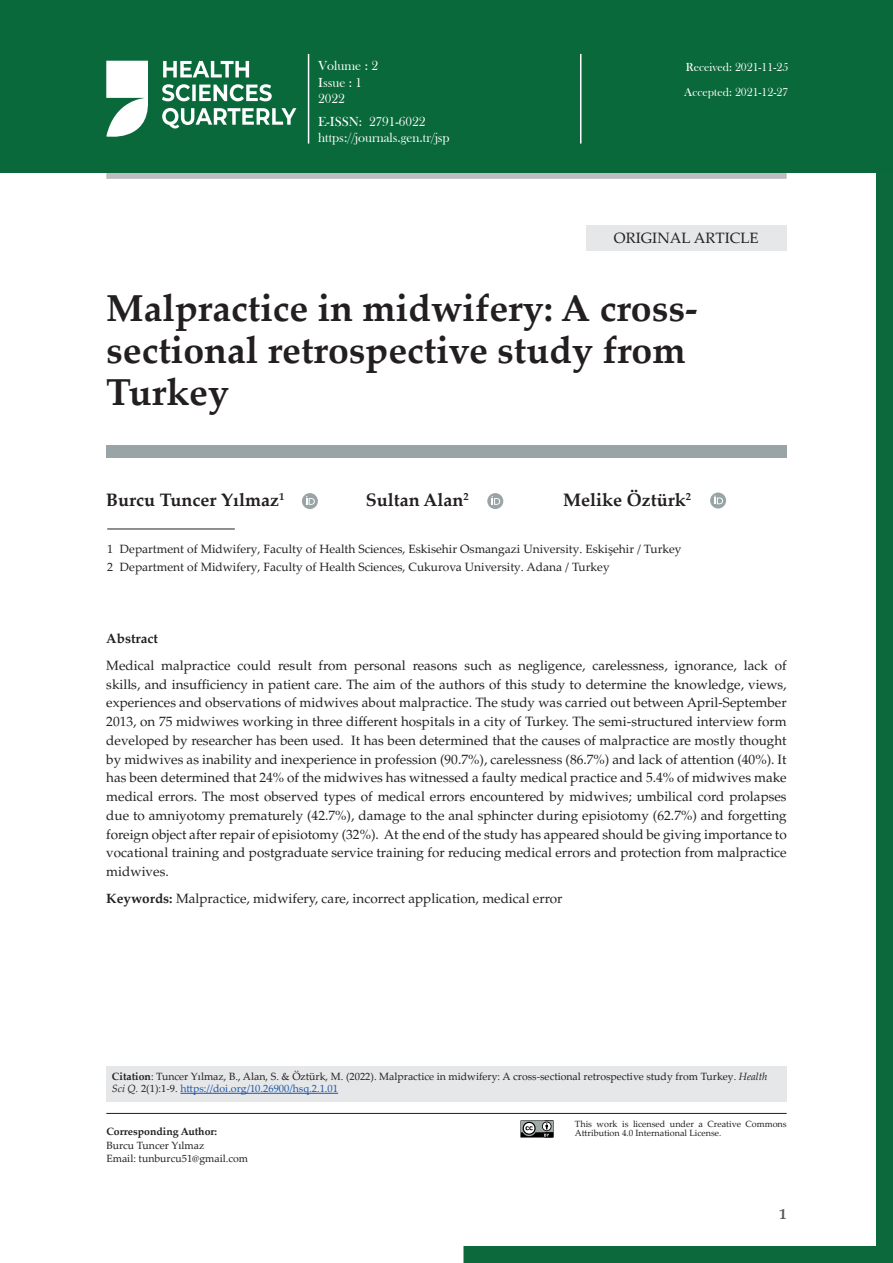
<style>
.page{position:relative;width:893px;height:1263px;background:#fff}
.page>*{position:absolute;margin:0;border:0;box-sizing:border-box;transform-origin:0 0}
.t1{font:700 37.5px/42px "Palatino Linotype";color:#231f20}
.t2{font:700 18px "Palatino Linotype";color:#231f20}
.t3{font:15px "Palatino Linotype";color:#231f20}
.t4{font:700 15px "Palatino Linotype";color:#57585a}
.t5{font:13.5px/18.8px "Palatino";color:#231f20;text-align:justify}
.t6{font:13.5px/16.5px "Bask Old Face";color:#fff}
.t7{font:700 13.5px "Palatino";color:#231f20}
.t8{font:12px/17.7px "Palatino Linotype";color:#231f20}
.t9{font:12px/25px "Bask Old Face";color:#fff}
.t10{font:10.5px/13.5px "Palatino Linotype";color:#231f20}
.t11{font:700 10.5px "Palatino Linotype";color:#231f20}
.t12{font:9px/9px "Palatino Linotype";color:#231f20}
.s1{font-weight:700}
.s2{font-style:italic}
.s3{color:#1e56a6}
</style>
<div class="page">
<svg style="left:463px;top:173px;width:430px;height:1090px"></svg>
<div style="left:106px;top:168px;width:681px;height:11px;background:#bcbdc0"></div>
<hr style="left:106px;top:1113px;width:681px;height:1px;background:#231f20">
<div style="left:106px;top:1066px;width:681px;height:35px;background:#e6e7e9"></div>
<hr style="left:180px;top:1093px;width:158px;height:1px;background:#1e56a6">
<div style="left:106px;top:445px;width:681px;height:13px;background:#99a4a6"></div>
<hr style="left:107px;top:529px;width:128px;height:1px;background:#231f20">
<div style="left:0;top:0;width:893px;height:173px;background:#0a693b"></div>
<hr style="left:308px;top:54px;width:1px;height:90px;background:#fff">
<hr style="left:580px;top:54px;width:1px;height:90px;background:#fff">
<div style="left:586px;top:225px;width:201px;height:25px;background:#e6e7e9"></div>
<div style="left:302px;top:493px;width:16px;height:16px;background:#99a4a6;border-radius:50%"></div>
<svg style="left:306px;top:496px;width:9px;height:9px"></svg>
<svg style="left:487px;top:493px;width:16px;height:16px"></svg>
<svg style="left:492px;top:496px;width:8px;height:9px"></svg>
<div style="left:710px;top:492px;width:16px;height:16px;background:#99a4a6;border-radius:50%"></div>
<svg style="left:714px;top:495px;width:9px;height:9px"></svg>
<svg style="left:520px;top:1120px;width:34px;height:17px"></svg>
<svg style="left:106px;top:61px;width:42px;height:76px"></svg>
<svg style="left:162px;top:108px;width:134px;height:20px"></svg>
<svg style="left:162px;top:84px;width:110px;height:17px"></svg>
<svg style="left:163px;top:61px;width:86px;height:16px"></svg>
<p class="t6" style="left:318px;top:58px;width:61px">Volume : 2<br>Issue : 1<br>2022</p>
<p class="t6" style="left:318px;top:113px;width:133px">E-ISSN: 2791-6022 https://journals.gen.tr/jsp</p>
<p class="t9" style="left:684px;top:55px;width:105px">Received: 2021-11-25<br>Accepted: 2021-12-27</p>
<p class="t3" style="left:614px;top:227px;width:146px">ORIGINAL ARTICLE</p>
<h1 class="t1" style="left:106px;top:286px;width:593px">Malpractice in midwifery: A cross&shy;sectional retrospective study from<br>Turkey</h1>
<h2 class="t2" style="left:106px;top:487px;width:179px">Burcu Tuncer Yılmaz<sup>1</sup></h2>
<h2 class="t2" style="left:366px;top:487px;width:105px">Sultan Alan<sup>2</sup></h2>
<h2 class="t2" style="left:563px;top:487px;width:129px">Melike Öztürk<sup>2</sup></h2>
<p class="t8" style="left:107px;top:540px;width:576px">1 Department of Midwifery, Faculty of Health Sciences, Eskisehir Osmangazi University. Eskişehir / Turkey<br>2 Department of Midwifery, Faculty of Health Sciences, Cukurova University. Adana / Turkey</p>
<p class="t7" style="left:106px;top:626px;width:53px">Abstract</p>
<p class="t5" style="left:106px;top:656px;width:682px">Medical malpractice could result from personal reasons such as negligence, carelessness, ignorance, lack of skills, and insufficiency in patient care. The aim of the authors of this study to determine the knowledge, views, experiences and observations of midwives about malpractice. The study was carried out between April-September 2013, on 75 midwiwes working in three different hospitals in a city of Turkey. The semi-structured interview form developed by researcher has been used. It has been determined that the causes of malpractice are mostly thought by midwives as inability and inexperience in profession (90.7%), carelessness (86.7%) and lack of attention (40%). It has been determined that 24% of the midwives has witnessed a faulty medical practice and 5.4% of midwives make medical errors. The most observed types of medical errors encountered by midwives; umbilical cord prolapses due to amniyotomy prematurely (42.7%), damage to the anal sphincter during episiotomy (62.7%) and forgetting foreign object after repair of episiotomy (32%). At the end of the study has appeared should be giving importance to vocational training and postgraduate service training for reducing medical errors and protection from malpractice midwives.</p>
<p class="t5" style="left:106px;top:890px;width:458px"><span class="s1">Keywords:</span> Malpractice, midwifery, care, incorrect application, medical error</p>
<p class="t10" style="left:112px;top:1070px;width:657px;line-height:12px"><span class="s1">Citation</span>: Tuncer Yılmaz, B., Alan, S. &amp; Öztürk, M. (2022). Malpractice in midwifery: A cross-sectional retrospective study from Turkey. <span class="s2">Health<br>Sci Q.</span> 2(1):1-9. <span class="s3">https://doi.org/10.26900/hsq.2.1.01</span></p>
<p class="t11" style="left:106px;top:1124px;width:112px">Corresponding Author:</p>
<p class="t10" style="left:106px;top:1138px;width:143px">Burcu Tuncer Yılmaz<br>Email: tunburcu51@gmail.com</p>
<p class="t12" style="left:575px;top:1119px;width:213px">This work is licensed under a Creative Commons<br>Attribution 4.0 International License.</p>
<p class="t4" style="left:779px;top:1203px;width:9px">1</p>
</div>
